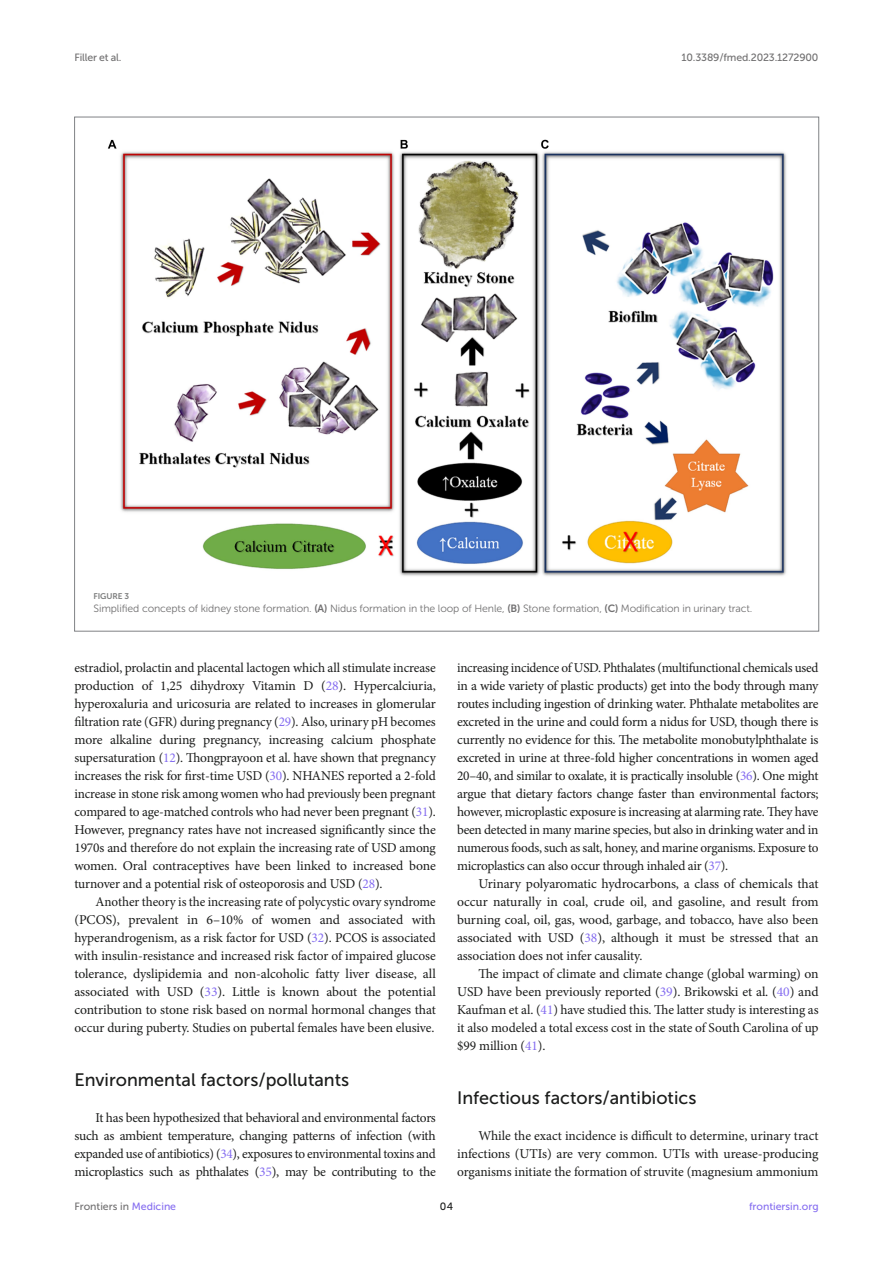
<style>
.page{position:relative;width:893px;height:1263px;background:#fff}
.page>*{position:absolute;margin:0;border:0;box-sizing:border-box;transform-origin:0 0}
.HEAD_2{font:18px "Museo Sans 500";color:#1b1c1b}
.TEXT_FLUSH{font:13.5px/18px "Minion Pro";letter-spacing:-.015em;color:#1b1c1b;text-align:justify}
.TEXT{font:13.5px/18px "Minion Pro";letter-spacing:-.005em;color:#1b1c1b;text-align:justify}
.FIG_LEG{font:10.5px "Museo Sans 300";letter-spacing:-.01em;color:#706f70}
.t1{font:10.5px "Museo Sans 500";letter-spacing:-.015em;color:#706f70}
.t2{font:10.5px "Museo Sans 500";color:#856df0}
.t3{font:10.5px "Museo Sans 500";color:#1b1c1b}
.FIG_HD{font:8.25px "Museo Sans 700";letter-spacing:-.01em;color:#7e7f7f}
.s1{font-family:"Museo Sans 700"}
.s2{color:#856df0}
</style>
<div class="page">
<img style="left:108px;top:139px;width:679px;height:437px">
<p class="t1" style="left:74px;top:51px;width:49px">Filler et al.</p>
<p class="t1" style="left:682px;top:51px;width:138px">10.3389/fmed.2023.1272900</p>
<p class="FIG_HD" style="left:94px;top:591px;width:37px">FIGURE 3</p>
<p class="FIG_LEG" style="left:94px;top:603px;width:660px">Simplified concepts of kidney stone formation. <span class="s1">(A)</span> Nidus formation in the loop of Henle, <span class="s1">(B)</span> Stone formation, <span class="s1">(C)</span> Modification in urinary tract.</p>
<p class="TEXT_FLUSH" style="left:74px;top:659px;width:363px">estradiol, prolactin and placental lactogen which all stimulate increase production of 1,25 dihydroxy Vitamin D (<span class="s2">28</span>). Hypercalciuria, hyperoxaluria and uricosuria are related to increases in glomerular filtration rate (GFR) during pregnancy (<span class="s2">29</span>). Also, urinary pH becomes more alkaline during pregnancy, increasing calcium phosphate supersaturation (<span class="s2">12</span>). Thongprayoon et al. have shown that pregnancy increases the risk for first-time USD (<span class="s2">30</span>). NHANES reported a 2-fold increase in stone risk among women who had previously been pregnant compared to age-matched controls who had never been pregnant (<span class="s2">31</span>).<br>However, pregnancy rates have not increased significantly since the 1970s and therefore do not explain the increasing rate of USD among women. Oral contraceptives have been linked to increased bone turnover and a potential risk of osteoporosis and USD (<span class="s2">28</span>).</p>
<p class="TEXT" style="left:74px;top:893px;width:363px;text-indent:21px">Another theory is the increasing rate of polycystic ovary syndrome (PCOS), prevalent in 6–10% of women and associated with hyperandrogenism, as a risk factor for USD (<span class="s2">32</span>). PCOS is associated with insulin-resistance and increased risk factor of impaired glucose tolerance, dyslipidemia and non-alcoholic fatty liver disease, all associated with USD (<span class="s2">33</span>). Little is known about the potential contribution to stone risk based on normal hormonal changes that occur during puberty. Studies on pubertal females have been elusive.</p>
<p class="HEAD_2" style="left:74px;top:1070px;width:276px">Environmental factors/pollutants</p>
<p class="TEXT_FLUSH" style="left:74px;top:1109px;width:363px;text-indent:21px">It has been hypothesized that behavioral and environmental factors such as ambient temperature, changing patterns of infection (with expanded use of antibiotics) (<span class="s2">34</span>), exposures to environmental toxins and microplastics such as phthalates (<span class="s2">35</span>), may be contributing to the</p>
<p class="TEXT_FLUSH" style="left:457px;top:659px;width:363px">increasing incidence of USD. Phthalates (multifunctional chemicals used in a wide variety of plastic products) get into the body through many routes including ingestion of drinking water. Phthalate metabolites are excreted in the urine and could form a nidus for USD, though there is currently no evidence for this. The metabolite monobutylphthalate is excreted in urine at three-fold higher concentrations in women aged 20–40, and similar to oxalate, it is practically insoluble (<span class="s2">36</span>). One might argue that dietary factors change faster than environmental factors; however, microplastic exposure is increasing at alarming rate. They have been detected in many marine species, but also in drinking water and in numerous foods, such as salt, honey, and marine organisms. Exposure to microplastics can also occur through inhaled air (<span class="s2">37</span>).</p>
<p class="TEXT" style="left:457px;top:875px;width:363px;text-indent:21px">Urinary polyaromatic hydrocarbons, a class of chemicals that occur naturally in coal, crude oil, and gasoline, and result from burning coal, oil, gas, wood, garbage, and tobacco, have also been associated with USD (<span class="s2">38</span>), although it must be stressed that an association does not infer causality.</p>
<p class="TEXT" style="left:457px;top:965px;width:363px;text-indent:21px">The impact of climate and climate change (global warming) on USD have been previously reported (<span class="s2">39</span>). Brikowski et al. (<span class="s2">40</span>) and Kaufman et al. (<span class="s2">41</span>) have studied this. The latter study is interesting as it also modeled a total excess cost in the state of South Carolina of up $99 million (<span class="s2">41</span>).</p>
<p class="HEAD_2" style="left:457px;top:1088px;width:241px">Infectious factors/antibiotics</p>
<p class="TEXT_FLUSH" style="left:457px;top:1127px;width:363px;text-indent:21px">While the exact incidence is difficult to determine, urinary tract infections (UTIs) are very common. UTIs with urease-producing organisms initiate the formation of struvite (magnesium ammonium</p>
<p class="t1" style="left:74px;top:1200px;width:103px">Frontiers in <span class="s2">Medicine</span></p>
<p class="t3" style="left:440px;top:1200px;width:15px">04</p>
<p class="t2" style="left:749px;top:1200px;width:71px">frontiersin.org</p>
</div>
